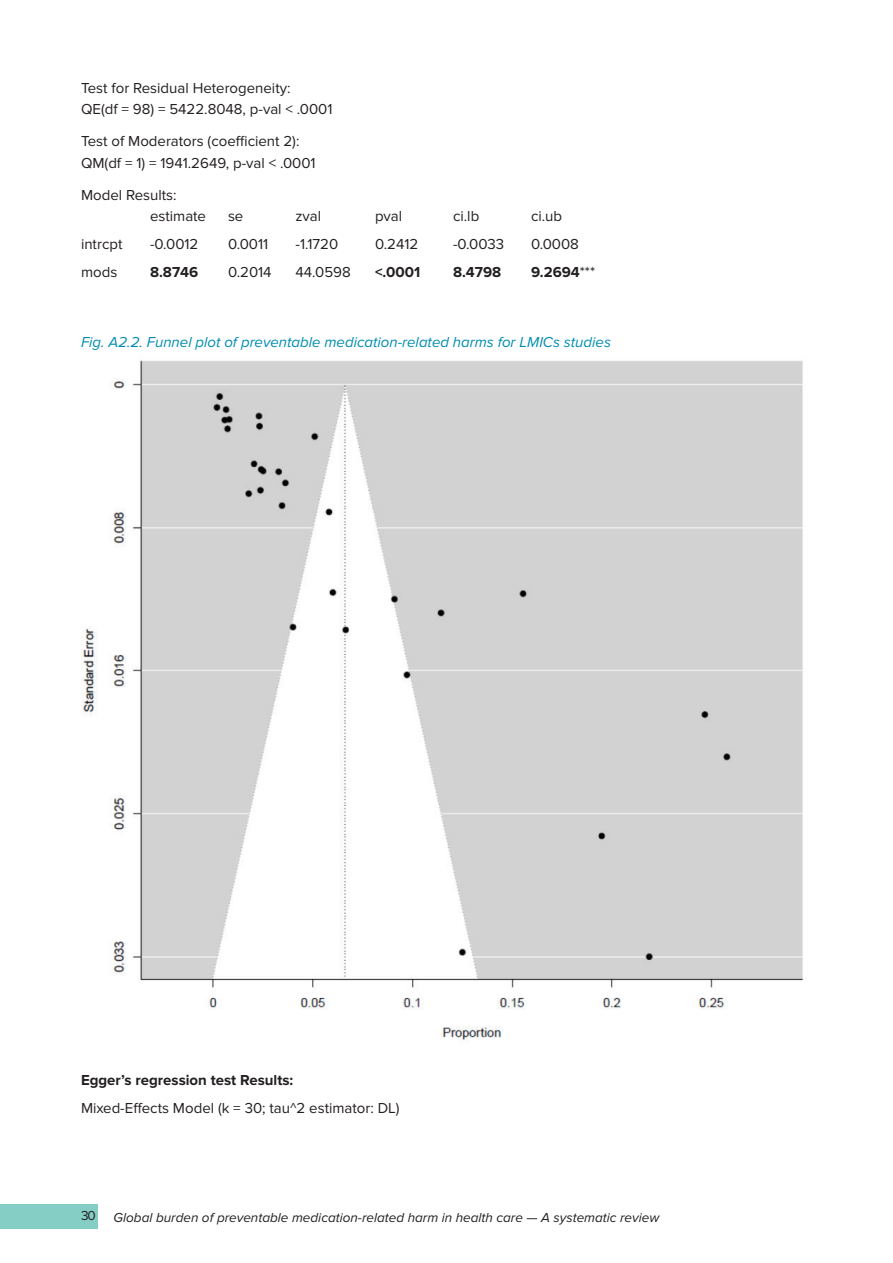
<style>
.page{position:relative;width:893px;height:1263px;background:#fff}
.page>*{position:absolute;margin:0;border:0;box-sizing:border-box;transform-origin:0 0}
.t1{font:15px/21.3px "Proxima Nova";color:#231f20}
.t2{font:italic 15px "Proxima Nova";color:#008db0}
.t3{font:700 15px "Proxima Nova";color:#231f20}
.t4{font:italic 13.5px "Proxima Nova";color:#231f20}
.t5{font:13.5px "Proxima Nova";color:#231f20}
.s1{font-weight:400}
</style>
<div class="page">
<div style="left:0;top:1205px;width:97px;height:24px;background:#84cec5"></div>
<img style="left:81px;top:360px;width:722px;height:681px">
<p class="t1" style="left:81px;top:77px;width:253px">Test for Residual Heterogeneity:<br>QE(df = 98) = 5422.8048, p-val &lt; .0001</p>
<p class="t1" style="left:81px;top:131px;width:236px">Test of Moderators (coefficient 2):<br>QM(df = 1) = 1941.2649, p-val &lt; .0001</p>
<p class="t1" style="left:150px;top:184px;width:58px;text-indent:-69px">Model Results: estimate</p>
<p class="t1" style="left:228px;top:206px;width:17px">se</p>
<p class="t1" style="left:296px;top:206px;width:27px">zval</p>
<p class="t1" style="left:375px;top:206px;width:29px">pval</p>
<p class="t1" style="left:453px;top:206px;width:28px">ci.lb</p>
<p class="t1" style="left:531px;top:206px;width:33px">ci.ub</p>
<p class="t1" style="left:81px;top:233px;width:43px">intrcpt</p>
<p class="t1" style="left:150px;top:233px;width:50px">-0.0012</p>
<p class="t1" style="left:228px;top:233px;width:42px">0.0011</p>
<p class="t1" style="left:296px;top:233px;width:44px">-1.1720</p>
<p class="t1" style="left:375px;top:233px;width:45px">0.2412</p>
<p class="t1" style="left:453px;top:233px;width:53px">-0.0033</p>
<p class="t1" style="left:531px;top:233px;width:49px">0.0008</p>
<p class="t1" style="left:81px;top:261px;width:38px">mods</p>
<p class="t3" style="left:150px;top:263px;width:50px">8.8746</p>
<p class="t1" style="left:228px;top:261px;width:45px">0.2014</p>
<p class="t1" style="left:296px;top:261px;width:57px">44.0598</p>
<p class="t3" style="left:375px;top:263px;width:47px">&lt;.0001</p>
<p class="t3" style="left:453px;top:263px;width:50px">8.4798</p>
<p class="t3" style="left:531px;top:263px;width:66px">9.2694<span class="s1">***</span></p>
<p class="t2" style="left:81px;top:334px;width:531px">Fig. A2.2. Funnel plot of preventable medication-related harms for LMICs studies</p>
<p class="t3" style="left:81px;top:1071px;width:214px">Egger’s regression test Results:</p>
<p class="t1" style="left:81px;top:1097px;width:320px">Mixed-Effects Model (k = 30; tau^2 estimator: DL)</p>
<p class="t5" style="left:81px;top:1207px;width:16px">30</p>
<p class="t4" style="left:114px;top:1210px;width:547px">Global burden of preventable medication-related harm in health care — A systematic review</p>
</div>
